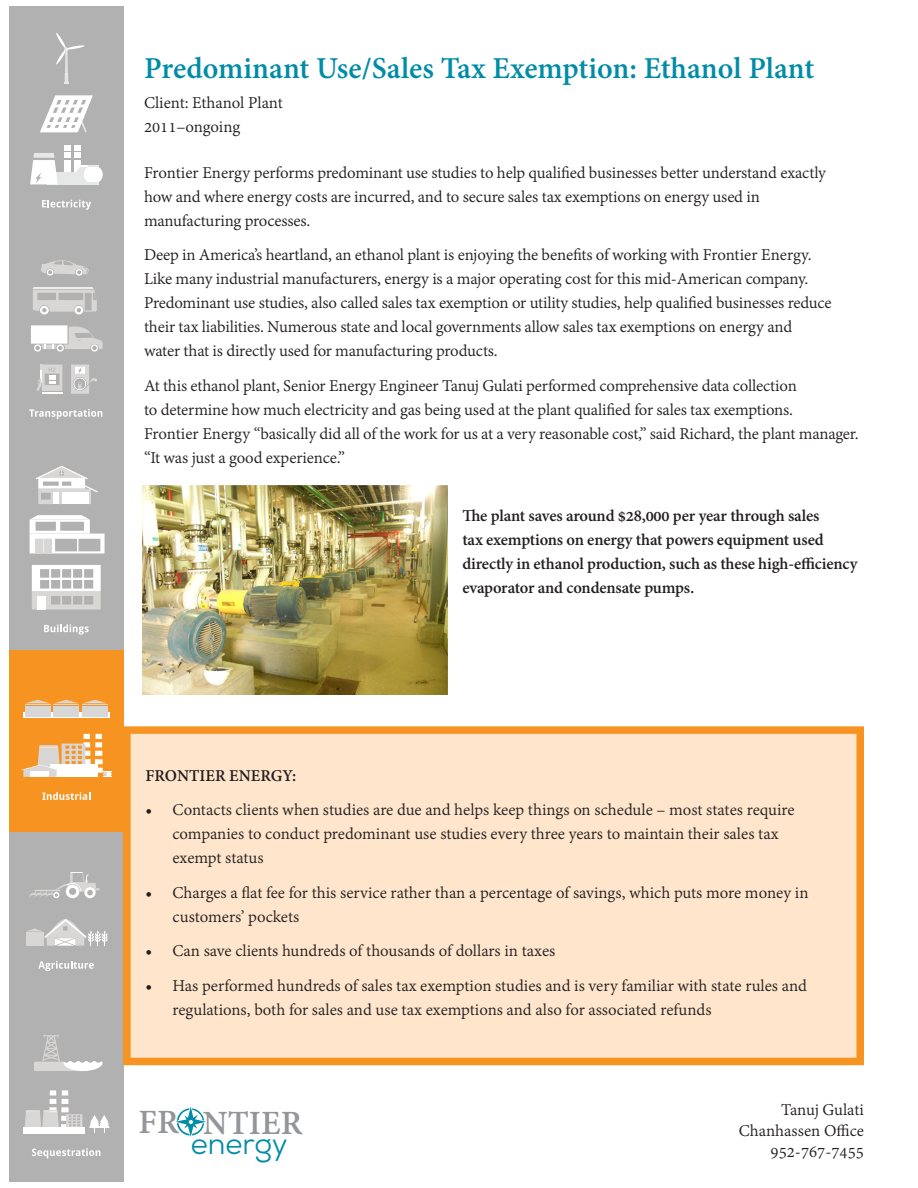
<style>
.page{position:relative;width:918px;height:1188px;background:#fff}
.page>*{position:absolute;margin:0;border:0;box-sizing:border-box;transform-origin:0 0}
.t1{font:700 36.9px "Adobe Devanagari";color:#939598}
.t2{font:700 33px "Adobe Devanagari";color:#008ca7}
.t3{font:29.1px "Nexa";color:#008ca7}
.t4{font:18px/24px "Adobe Devanagari";letter-spacing:-.01em;color:#231f20}
.t5{font:700 18px/24px "Adobe Devanagari";letter-spacing:-.01em;color:#231f20}
</style>
<div class="page">
<div style="left:9px;top:6px;width:114px;height:1171px;background:#b1b1b1"></div>
<svg style="left:42px;top:200px;width:49px;height:10px"></svg>
<svg style="left:40px;top:95px;width:53px;height:38px"></svg>
<hr style="left:52px;top:104px;width:36px;height:3px;background:#fff">
<hr style="left:48px;top:113px;width:36px;height:4px;background:#fff">
<hr style="left:45px;top:122px;width:35px;height:3px;background:#fff">
<div style="left:64px;top:160px;width:6px;height:24px;background:#fff"></div>
<div style="left:74px;top:160px;width:6px;height:24px;background:#fff"></div>
<svg style="left:64px;top:145px;width:16px;height:13px"></svg>
<div style="left:76px;top:165px;width:19px;height:19px;background:#e5e8e7;border-radius:50%"></div>
<div style="left:47px;top:172px;width:48px;height:12px;background:#e5e8e7"></div>
<div style="left:84px;top:165px;width:19px;height:19px;background:#fff;border-radius:50%"></div>
<svg style="left:88px;top:182px;width:11px;height:2px"></svg>
<svg style="left:81px;top:165px;width:17px;height:2px"></svg>
<svg style="left:30px;top:153px;width:28px;height:31px"></svg>
<svg style="left:56px;top:33px;width:29px;height:50px"></svg>
<svg style="left:44px;top:624px;width:45px;height:11px"></svg>
<svg style="left:30px;top:515px;width:75px;height:38px"></svg>
<div style="left:35px;top:539px;width:8px;height:14px;background:#d9d7d5"></div>
<div style="left:44px;top:539px;width:7px;height:14px;background:#d9d7d5"></div>
<svg style="left:32px;top:565px;width:69px;height:44px"></svg>
<div style="left:37px;top:596px;width:8px;height:13px;background:#fff"></div>
<svg style="left:36px;top:466px;width:62px;height:38px"></svg>
<div style="left:9px;top:651px;width:114px;height:181px;background:#f79320"></div>
<svg style="left:42px;top:792px;width:48px;height:8px"></svg>
<svg style="left:22px;top:734px;width:90px;height:43px"></svg>
<div style="left:31px;top:771px;width:18px;height:6px;background:#fff"></div>
<svg style="left:23px;top:712px;width:86px;height:6px"></svg>
<div style="left:25px;top:707px;width:25px;height:10px;background:#d9d7d5"></div>
<div style="left:54px;top:707px;width:25px;height:10px;background:#d9d7d5"></div>
<div style="left:82px;top:707px;width:26px;height:10px;background:#d9d7d5"></div>
<svg style="left:25px;top:700px;width:83px;height:7px"></svg>
<svg style="left:38px;top:961px;width:56px;height:10px"></svg>
<svg style="left:29px;top:872px;width:71px;height:26px"></svg>
<svg style="left:26px;top:919px;width:81px;height:27px"></svg>
<div style="left:9px;top:1001px;width:114px;height:181px;background:#b1b1b1"></div>
<svg style="left:41px;top:260px;width:48px;height:16px"></svg>
<svg style="left:31px;top:325px;width:72px;height:27px"></svg>
<hr style="left:42px;top:392px;width:20px;height:2px;background:#fff">
<svg style="left:36px;top:365px;width:26px;height:26px"></svg>
<svg style="left:33px;top:287px;width:64px;height:28px"></svg>
<svg style="left:71px;top:365px;width:26px;height:29px"></svg>
<svg style="left:29px;top:409px;width:73px;height:10px"></svg>
<svg style="left:62px;top:1090px;width:6px;height:14px"></svg>
<div style="left:61px;top:1107px;width:8px;height:5px;background:#fff"></div>
<div style="left:61px;top:1116px;width:8px;height:5px;background:#fff"></div>
<div style="left:61px;top:1124px;width:8px;height:5px;background:#fff"></div>
<svg style="left:50px;top:1090px;width:6px;height:14px"></svg>
<div style="left:49px;top:1107px;width:8px;height:5px;background:#fff"></div>
<svg style="left:24px;top:1110px;width:35px;height:17px"></svg>
<svg style="left:66px;top:1114px;width:16px;height:13px"></svg>
<div style="left:23px;top:1127px;width:62px;height:6px;background:#fff"></div>
<svg style="left:89px;top:1115px;width:21px;height:18px"></svg>
<svg style="left:34px;top:1035px;width:69px;height:36px"></svg>
<svg style="left:32px;top:1148px;width:68px;height:10px"></svg>
<svg style="left:175px;top:1106px;width:31px;height:31px"></svg>
<div style="left:123px;top:726px;width:741px;height:339px;background:#fee5cb;border:8px solid #f79320"></div>
<img style="left:142px;top:485px;width:306px;height:209px">
<p class="t2" style="left:144px;top:49px;width:672px">Predominant Use/Sales Tax Exemption: Ethanol Plant</p>
<p class="t4" style="left:144px;top:92px;width:140px">Client: Ethanol Plant<br>2011–ongoing</p>
<p class="t4" style="left:144px;top:162px;width:684px">Frontier Energy performs predominant use studies to help qualified businesses better understand exactly how and where energy costs are incurred, and to secure sales tax exemptions on energy used in manufacturing processes.</p>
<p class="t4" style="left:144px;top:244px;width:689px">Deep in America’s heartland, an ethanol plant is enjoying the benefits of working with Frontier Energy.<br>Like many industrial manufacturers, energy is a major operating cost for this mid-American company.<br>Predominant use studies, also called sales tax exemption or utility studies, help qualified businesses reduce their tax liabilities. Numerous state and local governments allow sales tax exemptions on energy and water that is directly used for manufacturing products.</p>
<p class="t4" style="left:144px;top:375px;width:716px">At this ethanol plant, Senior Energy Engineer Tanuj Gulati performed comprehensive data collection<br>to determine how much electricity and gas being used at the plant qualified for sales tax exemptions.<br>Frontier Energy “basically did all of the work for us at a very reasonable cost,” said Richard, the plant manager. “It was just a good experience.”</p>
<p class="t5" style="left:462px;top:506px;width:397px">The plant saves around $28,000 per year through sales<br>tax exemptions on energy that powers equipment used directly in ethanol production, such as these high-efficiency evaporator and condensate pumps.</p>
<p class="t5" style="left:146px;top:765px;width:152px">FRONTIER ENERGY:</p>
<p class="t4" style="left:172px;top:800px;width:624px;text-indent:-27px">• Contacts clients when studies are due and helps keep things on schedule – most states require companies to conduct predominant use studies every three years to maintain their sales tax exempt status</p>
<p class="t4" style="left:172px;top:882px;width:638px;text-indent:-27px">• Charges a flat fee for this service rather than a percentage of savings, which puts more money in customers’ pockets</p>
<p class="t4" style="left:146px;top:941px;width:411px">• Can save clients hundreds of thousands of dollars in taxes</p>
<p class="t4" style="left:172px;top:975px;width:636px;text-indent:-27px">• Has performed hundreds of sales tax exemption studies and is very familiar with state rules and regulations, both for sales and use tax exemptions and also for associated refunds</p>
<h1 class="t1" style="left:139px;top:1101px;width:165px">FR NTIER</h1>
<h3 class="t3" style="left:191px;top:1126px;width:98px">energy</h3>
<p class="t4" style="left:739px;top:1101px;width:127px;line-height:21px;text-align:right">Tanuj Gulati<br>Chanhassen Office<br>952-767-7455</p>
</div>
